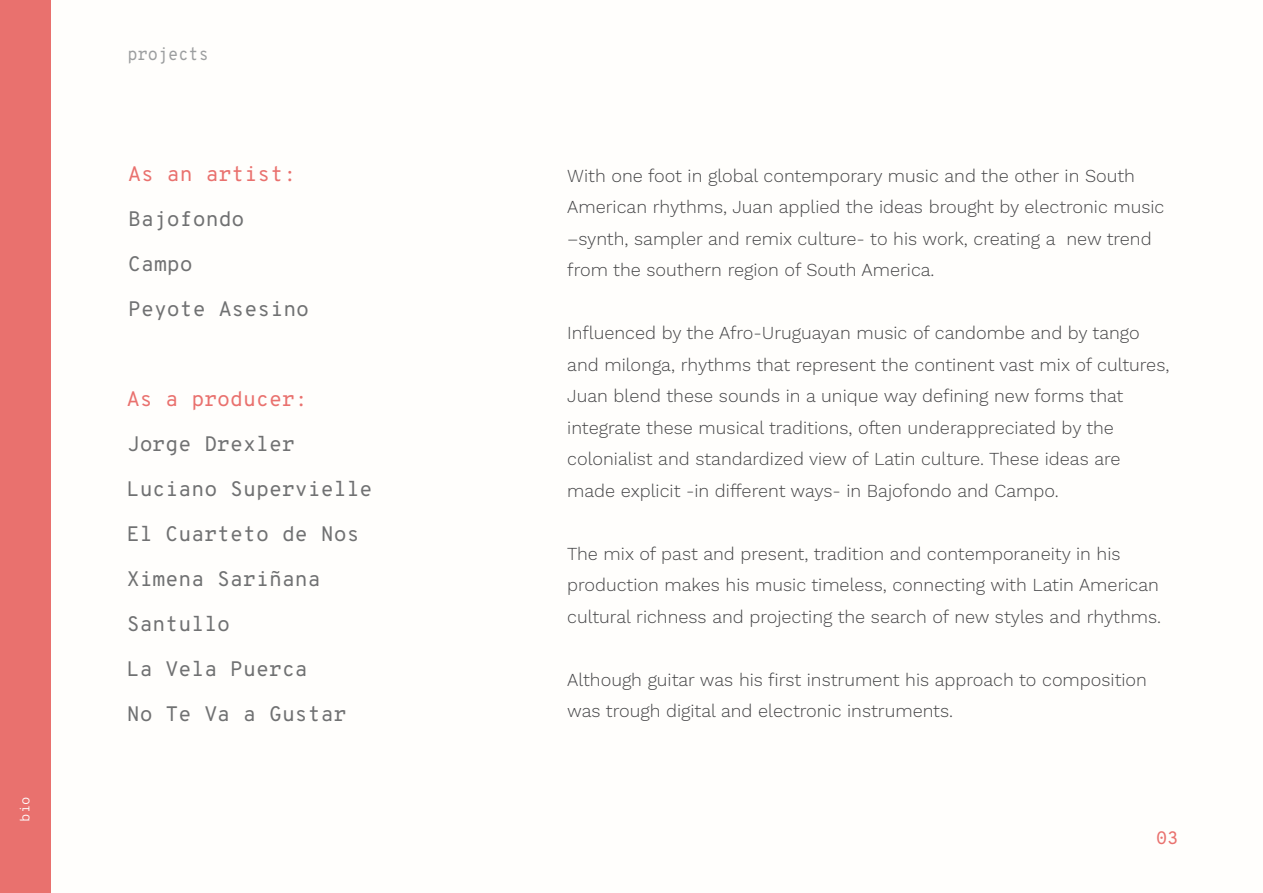
<style>
.page{position:relative;width:1263px;height:893px;background:#fff}
.page>*{position:absolute;margin:0;border:0;box-sizing:border-box;transform-origin:0 0}
.t1{font:21px/45px "Overpass Mono";color:#707172}
.t2{font:21px "Overpass Mono";color:#e9716e}
.t3{font:300 18px/31.5px "Work Sans";color:#434345}
.t4{font:18px "Overpass Mono";color:#9c9e9f;scale:.92 1}
.t5{font:18px "Overpass Mono";color:#e9716e}
.t6{font:300 13.5px "Overpass Mono";color:#fff}
</style>
<div class="page">
<div style="left:0;top:0;width:50px;height:893px;background:#e9716e"></div>
<p class="t6" style="left:15px;top:821px;width:26px;rotate:-90deg">bio</p>
<p class="t4" style="left:128px;top:41px;width:90px">projects</p>
<p class="t2" style="left:128px;top:159px;width:170px">As an artist:</p>
<p class="t1" style="left:128px;top:197px;width:183px">Bajofondo<br>Campo<br>Peyote Asesino</p>
<p class="t2" style="left:127px;top:384px;width:183px">As a producer:</p>
<p class="t1" style="left:127px;top:422px;width:247px">Jorge Drexler<br>Luciano Supervielle<br>El Cuarteto de Nos<br>Ximena Sariñana<br>Santullo<br>La Vela Puerca<br>No Te Va a Gustar</p>
<p class="t3" style="left:567px;top:161px;width:599px">With one foot in global contemporary music and the other in South American rhythms, Juan applied the ideas brought by electronic music –synth, sampler and remix culture- to his work, creating a new trend from the southern region of South America.</p>
<p class="t3" style="left:567px;top:318px;width:604px">Influenced by the Afro-Uruguayan music of candombe and by tango and milonga, rhythms that represent the continent vast mix of cultures, Juan blend these sounds in a unique way defining new forms that integrate these musical traditions, often underappreciated by the colonialist and standardized view of Latin culture. These ideas are made explicit -in different ways- in Bajofondo and Campo.</p>
<p class="t3" style="left:567px;top:539px;width:595px">The mix of past and present, tradition and contemporaneity in his production makes his music timeless, connecting with Latin American cultural richness and projecting the search of new styles and rhythms.</p>
<p class="t3" style="left:567px;top:665px;width:581px">Although guitar was his first instrument his approach to composition was trough digital and electronic instruments.</p>
<p class="t5" style="left:1156px;top:825px;width:24px">03</p>
</div>
